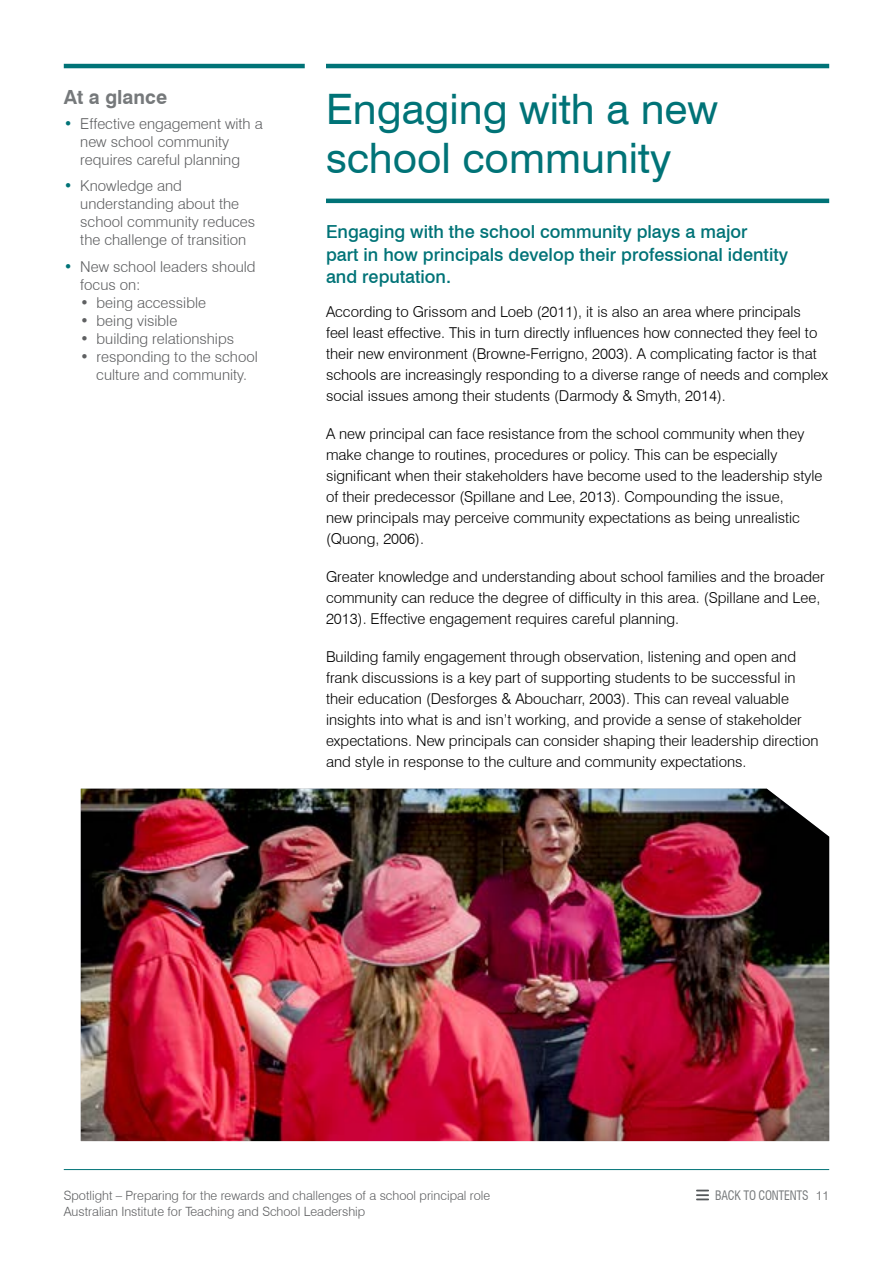
<style>
.page{position:relative;width:893px;height:1263px;background:#fff}
.page>*{position:absolute;margin:0;border:0;box-sizing:border-box;transform-origin:0 0}
.t1{font:42px/49.5px "Swiss 721 BT";color:#007377}
.t2{font:700 19.5px "Swiss 721 BT";color:#76797b}
.t3{font:500 18px/22.5px "Swiss 721 BT";color:#007377}
.t4{font:300 15px/21px "Swiss 721 BT";color:#000}
.t5{font:300 15px/18px "Swiss 721 BT";color:#5f6062}
.t6{font:300 12.75px/16.5px "Swiss 721 BT";color:#5f6062}
.t7{font:condensed 12.75px "Swiss 721 BT";letter-spacing:-.02em;color:#76797b;scale:.94 1}
.s1{color:#007377}
.s2{font-weight:300;font-stretch:normal;font-size:12.6px;color:#5f6062}
</style>
<div class="page">
<hr style="left:64px;top:1169px;width:765px;height:1px;background:#007377">
<svg style="left:696px;top:1189px;width:13px;height:11px"></svg>
<hr style="left:64px;top:64px;width:241px;height:4px;background:#007377">
<hr style="left:326px;top:64px;width:503px;height:4px;background:#007377">
<hr style="left:326px;top:199px;width:503px;height:4px;background:#007377">
<img style="left:81px;top:789px;width:748px;height:352px">
<h2 class="t2" style="left:64px;top:85px;width:105px">At a glance</h2>
<p class="t5" style="left:80px;top:114px;width:184px;text-indent:-16px"><span class="s1">•</span> Effective engagement with a new school community requires careful planning</p>
<p class="t5" style="left:80px;top:177px;width:176px;text-indent:-16px"><span class="s1">•</span> Knowledge and understanding about the school community reduces the challenge of transition</p>
<p class="t5" style="left:80px;top:257px;width:177px;text-indent:-17px"><span class="s1">•</span> New school leaders should focus on:</p>
<p class="t5" style="left:80px;top:293px;width:127px">• being accessible</p>
<p class="t5" style="left:80px;top:311px;width:98px">• being visible</p>
<p class="t5" style="left:80px;top:329px;width:155px">• building relationships</p>
<p class="t5" style="left:80px;top:347px;width:179px;text-align:center">• responding to the school culture and community.</p>
<h1 class="t1" style="left:326px;top:84px;width:394px">Engaging with a new school community</h1>
<p class="t3" style="left:326px;top:220px;width:464px">Engaging with the school community plays a major<br>part in how principals develop their professional identity and reputation.</p>
<p class="t4" style="left:326px;top:301px;width:504px">According to Grissom and Loeb (2011), it is also an area where principals<br>feel least effective. This in turn directly influences how connected they feel to their new environment (Browne-Ferrigno, 2003). A complicating factor is that schools are increasingly responding to a diverse range of needs and complex social issues among their students (Darmody &amp; Smyth, 2014).</p>
<p class="t4" style="left:326px;top:423px;width:498px">A new principal can face resistance from the school community when they make change to routines, procedures or policy. This can be especially significant when their stakeholders have become used to the leadership style of their predecessor (Spillane and Lee, 2013). Compounding the issue,<br>new principals may perceive community expectations as being unrealistic (Quong, 2006).</p>
<p class="t4" style="left:326px;top:566px;width:500px">Greater knowledge and understanding about school families and the broader community can reduce the degree of difficulty in this area. (Spillane and Lee,<br>2013). Effective engagement requires careful planning.</p>
<p class="t4" style="left:326px;top:646px;width:494px">Building family engagement through observation, listening and open and frank discussions is a key part of supporting students to be successful in their education (Desforges &amp; Aboucharr, 2003). This can reveal valuable insights into what is and isn’t working, and provide a sense of stakeholder expectations. New principals can consider shaping their leadership direction and style in response to the culture and community expectations.</p>
<p class="t6" style="left:64px;top:1187px;width:428px">Spotlight – Preparing for the rewards and challenges of a school principal role<br>Australian Institute for Teaching and School Leadership</p>
<p class="t7" style="left:715px;top:1188px;width:123px">BACK TO CONTENTS <span class="s2">11</span></p>
</div>
